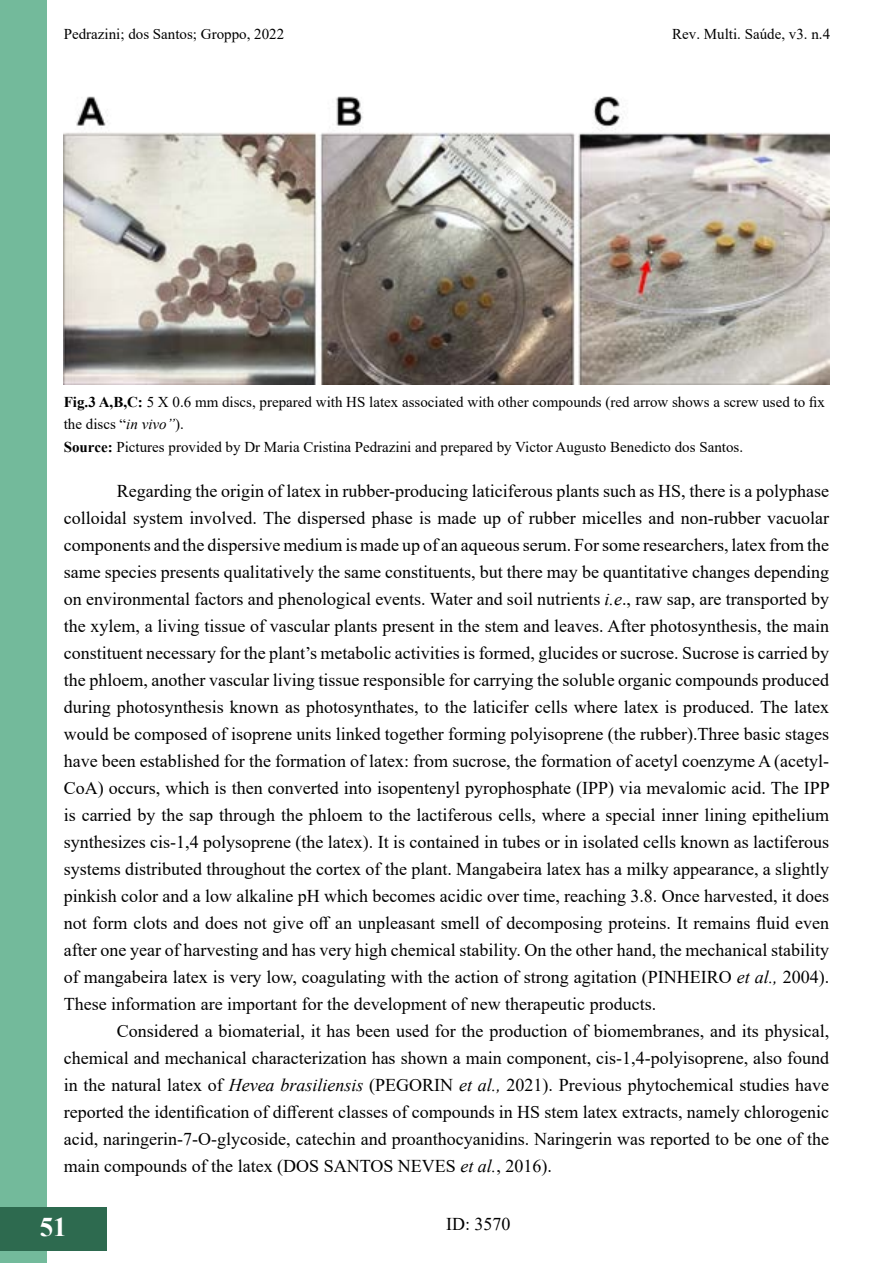
<style>
.page{position:relative;width:893px;height:1263px;background:#fff}
.page>*{position:absolute;margin:0;border:0;box-sizing:border-box;transform-origin:0 0}
.t1{font:700 27px "Times New Roman";color:#fff}
.t2{font:18px/27px "Times New Roman";color:#000;text-align:justify}
.t3{font:15px/22.5px "Times New Roman";color:#000}
.s1{font-weight:700}
.s2{font-style:italic}
</style>
<div class="page">
<div style="left:0;top:0;width:47px;height:1262px;background:#73ba9b"></div>
<hr style="left:892px;top:1207px;width:1px;height:43px;background:#2d6a4f">
<div style="left:0;top:1207px;width:106px;height:43px;background:#2d6a4f"></div>
<img style="left:64px;top:96px;width:765px;height:288px">
<p class="t3" style="left:64px;top:22px;width:222px">Pedrazini; dos Santos; Groppo, 2022</p>
<p class="t3" style="left:672px;top:22px;width:159px">Rev. Multi. Saúde, v3. n.4</p>
<p class="t3" style="left:64px;top:390px;width:763px"><span class="s1">Fig.3 A,B,C:</span> 5 X 0.6 mm discs, prepared with HS latex associated with other compounds (red arrow shows a screw used to fix the discs “<span class="s2">in vivo”</span>).<br><span class="s1">Source:</span> Pictures provided by Dr Maria Cristina Pedrazini and prepared by Victor Augusto Benedicto dos Santos.</p>
<p class="t2" style="left:64px;top:477px;width:768px;text-indent:53px">Regarding the origin of latex in rubber-producing laticiferous plants such as HS, there is a polyphase colloidal system involved. The dispersed phase is made up of rubber micelles and non-rubber vacuolar components and the dispersive medium is made up of an aqueous serum. For some researchers, latex from the same species presents qualitatively the same constituents, but there may be quantitative changes depending on environmental factors and phenological events. Water and soil nutrients <span class="s2">i.e</span>., raw sap, are transported by the xylem, a living tissue of vascular plants present in the stem and leaves. After photosynthesis, the main constituent necessary for the plant’s metabolic activities is formed, glucides or sucrose. Sucrose is carried by the phloem, another vascular living tissue responsible for carrying the soluble organic compounds produced during photosynthesis known as photosynthates, to the laticifer cells where latex is produced. The latex would be composed of isoprene units linked together forming polyisoprene (the rubber).Three basic stages have been established for the formation of latex: from sucrose, the formation of acetyl coenzyme A (acetyl-CoA) occurs, which is then converted into isopentenyl pyrophosphate (IPP) via mevalomic acid. The IPP is carried by the sap through the phloem to the lactiferous cells, where a special inner lining epithelium synthesizes cis-1,4 polysoprene (the latex). It is contained in tubes or in isolated cells known as lactiferous systems distributed throughout the cortex of the plant. Mangabeira latex has a milky appearance, a slightly pinkish color and a low alkaline pH which becomes acidic over time, reaching 3.8. Once harvested, it does not form clots and does not give off an unpleasant smell of decomposing proteins. It remains fluid even after one year of harvesting and has very high chemical stability. On the other hand, the mechanical stability of mangabeira latex is very low, coagulating with the action of strong agitation (PINHEIRO <span class="s2">et al.,</span> 2004).<br>These information are important for the development of new therapeutic products.</p>
<p class="t2" style="left:64px;top:1017px;width:767px;text-indent:53px">Considered a biomaterial, it has been used for the production of biomembranes, and its physical, chemical and mechanical characterization has shown a main component, cis-1,4-polyisoprene, also found in the natural latex of <span class="s2">Hevea brasiliensis</span> (PEGORIN <span class="s2">et al.,</span> 2021). Previous phytochemical studies have reported the identification of different classes of compounds in HS stem latex extracts, namely chlorogenic acid, naringerin-7-O-glycoside, catechin and proanthocyanidins. Naringerin was reported to be one of the main compounds of the latex (DOS SANTOS NEVES <span class="s2">et al.</span>, 2016).</p>
<h1 class="t1" style="left:40px;top:1207px;width:28px">51</h1>
<p class="t2" style="left:446px;top:1210px;width:66px">ID: 3570</p>
</div>
